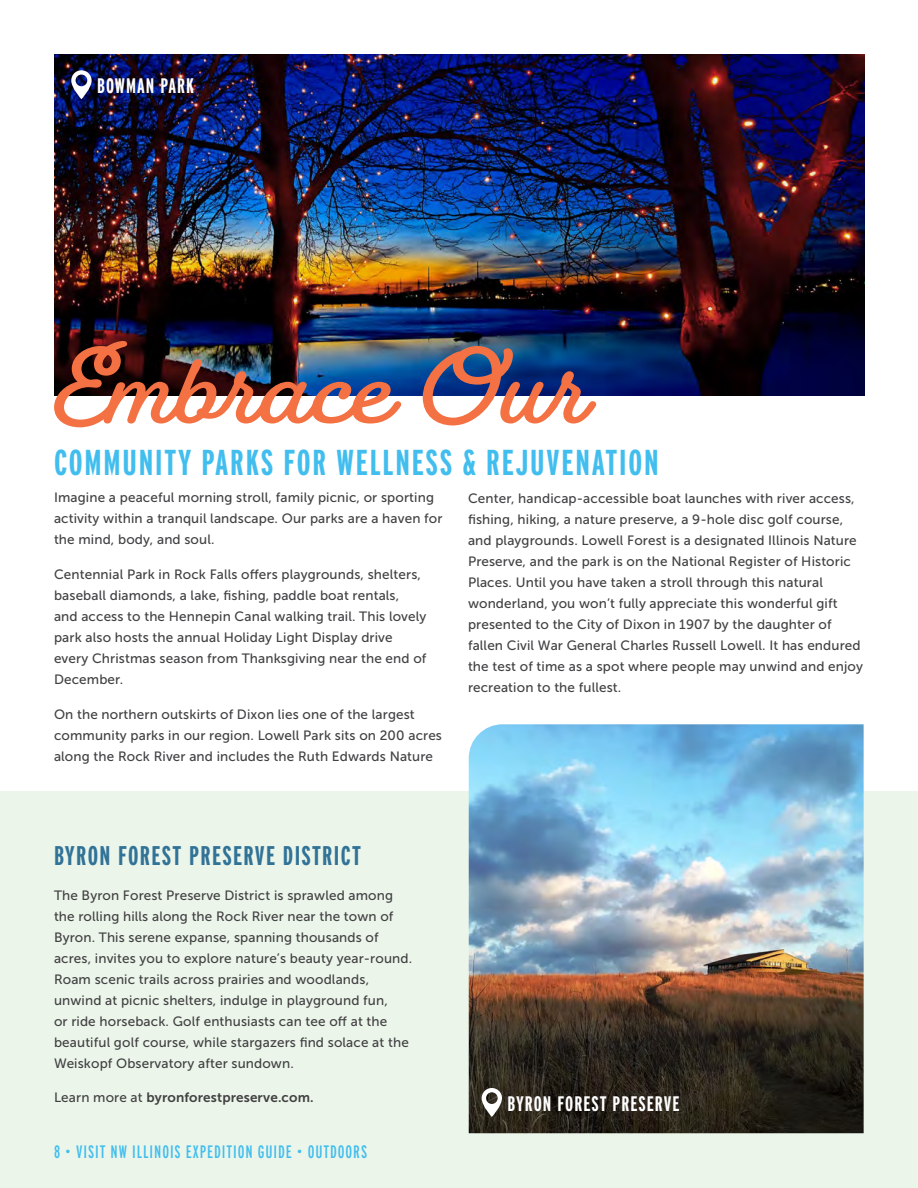
<style>
.page{position:relative;width:918px;height:1188px;background:#fff}
.page>*{position:absolute;margin:0;border:0;box-sizing:border-box;transform-origin:0 0}
.t1{font:700 97.5px "Fairwater Script";color:#f37142}
.t2{font:700 36px "Interstate Compressed";letter-spacing:.05em;color:#42beee}
.t3{font:700 27px "Interstate Compressed";letter-spacing:.05em;color:#317297}
.t4{font:700 21px "Interstate Compressed";letter-spacing:.05em;color:#fff}
.t5{font:18px "Interstate Compressed";letter-spacing:.05em;color:#42beee}
.t6{font:13.5px/21px "Museo Sans 500";letter-spacing:.01em;color:#414042}
.t7{font:13.5px "Museo Sans 700";letter-spacing:.01em;color:#414042}
.s1{font-family:"Museo Sans 500"}
</style>
<div class="page">
<img style="left:54px;top:54px;width:810px;height:341px">
<div style="left:0;top:792px;width:918px;height:396px;background:#ebf5ea"></div>
<svg style="left:71px;top:70px;width:21px;height:29px"></svg>
<img style="left:469px;top:724px;width:395px;height:409px">
<svg style="left:482px;top:1088px;width:20px;height:29px"></svg>
<h3 class="t4" style="left:97px;top:74px;width:98px">BOWMAN PARK</h3>
<h1 class="t1" style="left:54px;top:332px;width:544px">Embrace Our</h1>
<h2 class="t2" style="left:54px;top:443px;width:606px">COMMUNITY PARKS FOR WELLNESS &amp; REJUVENATION</h2>
<p class="t6" style="left:54px;top:487px;width:390px">Imagine a peaceful morning stroll, family picnic, or sporting activity within a tranquil landscape. Our parks are a haven for the mind, body, and soul.</p>
<p class="t6" style="left:54px;top:564px;width:374px">Centennial Park in Rock Falls offers playgrounds, shelters, baseball diamonds, a lake, fishing, paddle boat rentals,<br>and access to the Hennepin Canal walking trail. This lovely park also hosts the annual Holiday Light Display drive every Christmas season from Thanksgiving near the end of December.</p>
<p class="t6" style="left:54px;top:703px;width:390px">On the northern outskirts of Dixon lies one of the largest community parks in our region. Lowell Park sits on 200 acres along the Rock River and includes the Ruth Edwards Nature</p>
<p class="t6" style="left:468px;top:487px;width:397px">Center, handicap-accessible boat launches with river access, fishing, hiking, a nature preserve, a 9-hole disc golf course, and playgrounds. Lowell Forest is a designated Illinois Nature Preserve, and the park is on the National Register of Historic Places. Until you have taken a stroll through this natural wonderland, you won’t fully appreciate this wonderful gift presented to the City of Dixon in 1907 by the daughter of fallen Civil War General Charles Russell Lowell. It has endured the test of time as a spot where people may unwind and enjoy recreation to the fullest.</p>
<h3 class="t3" style="left:54px;top:841px;width:309px">BYRON FOREST PRESERVE DISTRICT</h3>
<p class="t6" style="left:54px;top:884px;width:360px">The Byron Forest Preserve District is sprawled among the rolling hills along the Rock River near the town of Byron. This serene expanse, spanning thousands of acres, invites you to explore nature’s beauty year-round.<br>Roam scenic trails across prairies and woodlands, unwind at picnic shelters, indulge in playground fun,<br>or ride horseback. Golf enthusiasts can tee off at the beautiful golf course, while stargazers find solace at the Weiskopf Observatory after sundown.</p>
<p class="t7" style="left:54px;top:1090px;width:261px"><span class="s1">Learn more at</span> byronforestpreserve.com.</p>
<h3 class="t4" style="left:508px;top:1092px;width:174px">BYRON FOREST PRESERVE</h3>
<h3 class="t5" style="left:54px;top:1142px;width:315px">8 • VISIT NW ILLINOIS EXPEDITION GUIDE • OUTDOORS</h3>
</div>
